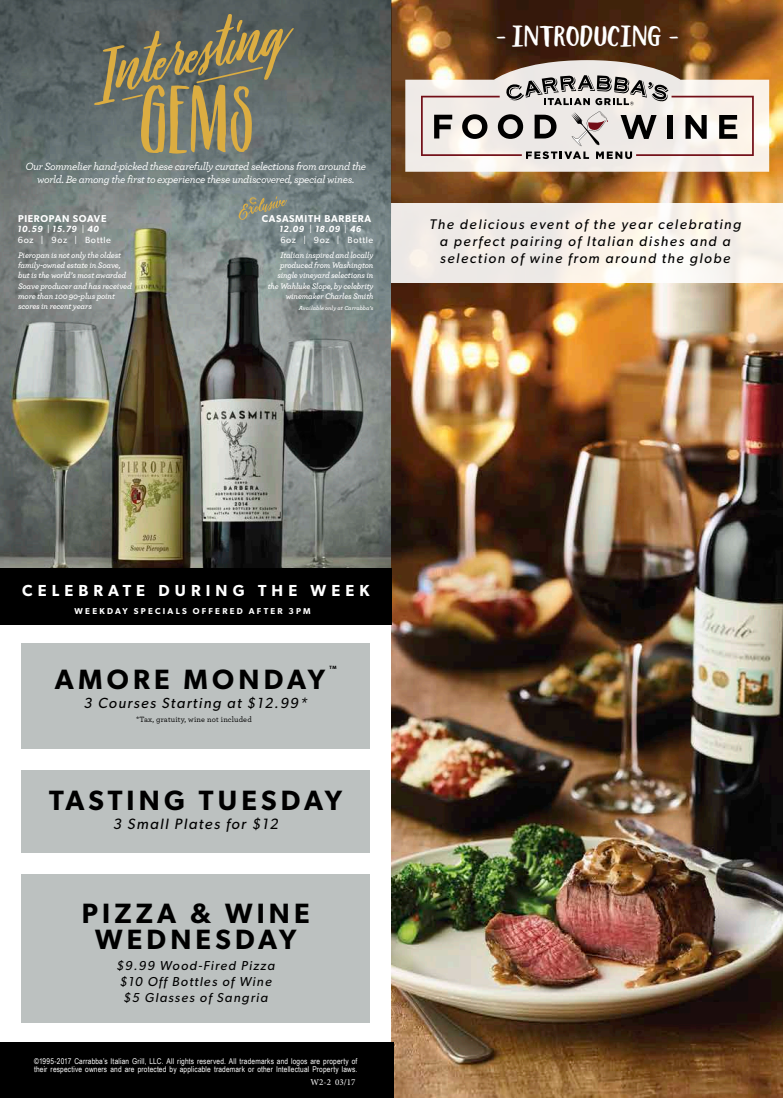
<style>
.page{position:relative;width:783px;height:1098px;background:#fff}
.page>*{position:absolute;margin:0;border:0;box-sizing:border-box;transform-origin:0 0}
.t1{font:600 28px/26px "Gibson";letter-spacing:.15em;color:#000;text-align:center}
.t2{font:700 25.7px "lovile Type";letter-spacing:.06em;color:#fff}
.t3{font:600 16px "Gibson";letter-spacing:.32em;color:#fff}
.t4{font:italic 15px "Gibson";letter-spacing:.1em;color:#000}
.t5{font:italic 14.7px "Gibson";letter-spacing:.1em;color:#000}
.t6{font:italic 14px/16.8px "Gibson";letter-spacing:.11em;color:#000;text-align:center}
.t7{font:italic 13px/16px "Gibson";letter-spacing:.1em;color:#000}
.t8{font:italic 500 11px/13.2px "Archer";letter-spacing:-.03em;color:#fff;text-align:center}
.t9{font:600 10px "Gibson";letter-spacing:.07em;color:#fff}
.t10{font:9px/10.4px "Gibson";letter-spacing:.07em;color:#fff}
.t11{font:italic 600 9px "Gibson";letter-spacing:.07em;color:#fff}
.t12{font:9px "Minion Pro";color:#fff}
.t13{font:600 8.6px "Gibson";letter-spacing:.26em;color:#fff}
.t14{font:italic 600 8.5px/10.2px "Archer";letter-spacing:-.02em;color:#fff}
.t15{font:8px/8px "Arial Narrow";letter-spacing:.02em;color:#fff}
.t16{font:500 8px "Archer";letter-spacing:.02em;color:#000}
.t17{font:italic 600 6px "Archer";color:#fff}
.t18{font:600 4.7px "Gibson";color:#000}
</style>
<div class="page">
<img style="left:0;top:224px;width:392px;height:344px">
<img style="left:392px;top:0;width:391px;height:1098px">
<svg style="left:392px;top:203px;width:391px;height:80px;fill:#f6f0e8"></svg>
<svg style="left:0;top:0;width:392px;height:224px;background:#646f6f"></svg>
<svg style="left:94px;top:14px;width:200px;height:145px;background:#7c7960"></svg>
<svg style="left:405px;top:60px;width:364px;height:112px;background:#d2c0ae"></svg>
<svg style="left:239px;top:196px;width:48px;height:24px"></svg>
<div style="left:0;top:568px;width:392px;height:57px;background:#000"></div>
<svg style="left:421px;top:75px;width:333px;height:84px;background:#c6bdb9"></svg>
<div style="left:21px;top:770px;width:349px;height:83px;background:#bcc1c0"></div>
<div style="left:21px;top:874px;width:349px;height:149px;background:#bcc1c0"></div>
<div style="left:21px;top:643px;width:349px;height:106px;background:#bcc1c0"></div>
<div style="left:0;top:1043px;width:394px;height:55px;background:#000"></div>
<p class="t8" style="left:25px;top:159px;width:342px">Our Sommelier hand-picked these carefully curated selections from around the world. Be among the first to experience these undiscovered, special wines.</p>
<p class="t9" style="left:18px;top:212px;width:90px">PIEROPAN SOAVE</p>
<p class="t11" style="left:18px;top:224px;width:83px">10.59 15.79 40</p>
<p class="t9" style="left:262px;top:212px;width:111px">CASASMITH BARBERA</p>
<p class="t10" style="left:47px;top:224px;width:4px">|</p>
<p class="t10" style="left:82px;top:224px;width:4px">|</p>
<p class="t11" style="left:279px;top:224px;width:84px">12.09 18.09 46</p>
<p class="t10" style="left:18px;top:234px;width:95px">6oz | 9oz | Bottle</p>
<p class="t10" style="left:280px;top:224px;width:95px;text-indent:64px">|<br>6oz | 9oz | Bottle</p>
<p class="t10" style="left:310px;top:224px;width:4px">|</p>
<p class="t14" style="left:18px;top:249px;width:115px">Pieropan is not only the oldest family-owned estate in Soave, but is the world’s most awarded<br>Soave producer and has received more than 100 90-plus point scores in recent years</p>
<p class="t14" style="left:268px;top:249px;width:107px;text-align:right">Italian inspired and locally produced from Washington single vineyard selections in the Wahluke Slope, by celebrity winemaker Charles Smith</p>
<p class="t17" style="left:299px;top:303px;width:76px">Available only at Carrabba’s</p>
<h2 class="t2" style="left:497px;top:18px;width:183px">- INTRODUCING -</h2>
<h3 class="t6" style="left:429px;top:216px;width:313px">The delicious event of the year celebrating a perfect pairing of Italian dishes and a selection of wine from around the globe</h3>
<h3 class="t3" style="left:22px;top:580px;width:349px">CELEBRATE DURING THE WEEK</h3>
<p class="t13" style="left:75px;top:606px;width:238px">WEEKDAY SPECIALS OFFERED AFTER 3PM</p>
<p class="t18" style="left:329px;top:665px;width:9px">TM</p>
<h1 class="t1" style="left:55px;top:666px;width:272px">AMORE MONDAY</h1>
<h3 class="t5" style="left:84px;top:694px;width:225px">3 Courses Starting at $12.99*</h3>
<p class="t16" style="left:136px;top:714px;width:117px">*Tax, gratuity, wine not included</p>
<h1 class="t1" style="left:49px;top:786px;width:294px">TASTING TUESDAY</h1>
<h3 class="t4" style="left:113px;top:815px;width:167px">3 Small Plates for $12</h3>
<h1 class="t1" style="left:82px;top:900px;width:230px">PIZZA &amp; WINE<br>WEDNESDAY</h1>
<h3 class="t7" style="left:117px;top:957px;width:160px">$9.99 Wood-Fired Pizza $10 Off Bottles of Wine $5 Glasses of Sangria</h3>
<p class="t15" style="left:34px;top:1057px;width:325px">©1995-2017 Carrabba’s Italian Grill, LLC. All rights reserved. All trademarks and logos are property of their respective owners and are protected by applicable trademark or other Intellectual Property laws.</p>
<p class="t12" style="left:310px;top:1076px;width:46px">W2-2 03/17</p>
</div>
